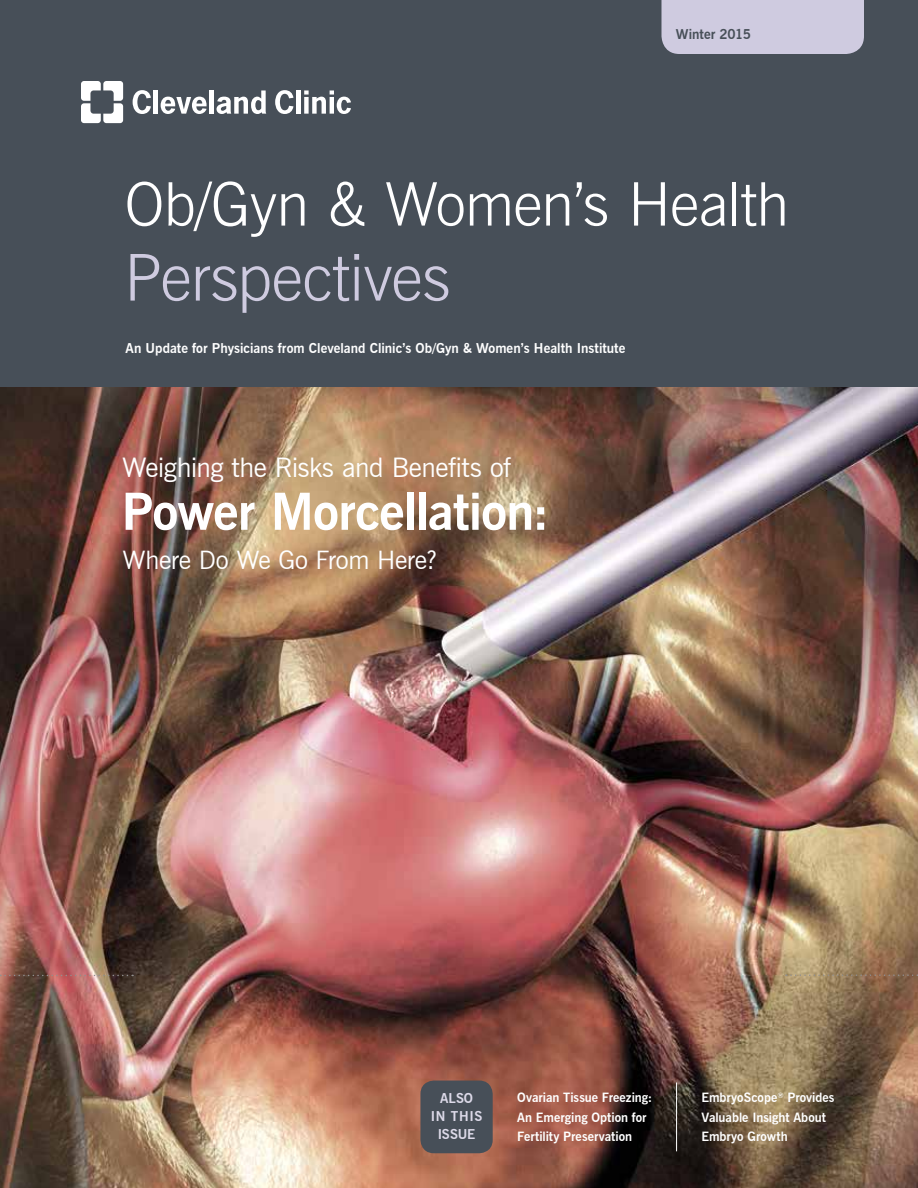
<style>
.page{position:relative;width:918px;height:1188px;background:#fff}
.page>*{position:absolute;margin:0;border:0;box-sizing:border-box;transform-origin:0 0}
.t1{font:300 64.5px "News Gothic BT";letter-spacing:-.015em;color:#cfcbe0}
.t2{font:300 60px "News Gothic BT";letter-spacing:-.015em;color:#fff}
.t3{font:700 51px "News Gothic BT";letter-spacing:-.015em;color:#fff}
.t4{font:27px "News Gothic BT";letter-spacing:-.02em;color:#fff}
.t5{font:25.5px "News Gothic BT";letter-spacing:-.015em;color:#fff}
.t6{font:700 13.5px "News Gothic BT";color:#fff}
.t7{font:700 13.5px/18px "News Gothic BT";letter-spacing:.01em;color:#dddae9;text-align:center}
.t8{font:700 13.5px "News Gothic BT";color:#474f58}
.t9{font:700 12.75px/19.5px "News Gothic BT";color:#fff}
</style>
<div class="page">
<img style="left:0;top:386px;width:918px;height:802px">
<svg style="left:0;top:975px;width:133px;height:1px"></svg>
<svg style="left:786px;top:974px;width:132px;height:2px"></svg>
<div style="left:0;top:0;width:918px;height:386px;background:#474f58"></div>
<div style="left:662px;top:0;width:202px;height:54px;background:#cfcbe0"></div>
<svg style="left:81px;top:81px;width:42px;height:42px"></svg>
<svg style="left:133px;top:90px;width:18px;height:24px"></svg>
<hr style="left:154px;top:90px;width:4px;height:24px;background:#fff">
<svg style="left:161px;top:97px;width:46px;height:17px"></svg>
<hr style="left:210px;top:90px;width:4px;height:24px;background:#fff">
<svg style="left:275px;top:90px;width:18px;height:24px"></svg>
<div style="left:296px;top:90px;width:5px;height:24px;background:#fff"></div>
<svg style="left:304px;top:90px;width:47px;height:24px"></svg>
<svg style="left:217px;top:90px;width:49px;height:24px"></svg>
<div style="left:420px;top:1081px;width:73px;height:72px;background:#474f58;border-radius:14px"></div>
<hr style="left:676px;top:1082px;width:1px;height:69px;background:#fff">
<p class="t8" style="left:676px;top:26px;width:77px">Winter 2015</p>
<h2 class="t2" style="left:125px;top:168px;width:666px">Ob/Gyn &amp; Women’s Health</h2>
<h1 class="t1" style="left:124px;top:239px;width:328px">Perspectives</h1>
<p class="t6" style="left:126px;top:340px;width:501px">An Update for Physicians from Cleveland Clinic’s Ob/Gyn &amp; Women’s Health Institute</p>
<h3 class="t4" style="left:122px;top:451px;width:390px">Weighing the Risks and Benefits of</h3>
<h3 class="t3" style="left:121px;top:481px;width:430px">Power Morcellation:</h3>
<h3 class="t5" style="left:123px;top:544px;width:316px">Where Do We Go From Here?</h3>
<p class="t7" style="left:431px;top:1089px;width:53px">ALSO<br>IN THIS<br>ISSUE</p>
<p class="t9" style="left:517px;top:1088px;width:137px">Ovarian Tissue Freezing:<br>An Emerging Option for<br>Fertility Preservation</p>
<p class="t9" style="left:702px;top:1088px;width:135px">EmbryoScope<sup>®</sup> Provides<br>Valuable Insight About<br>Embryo Growth</p>
</div>
